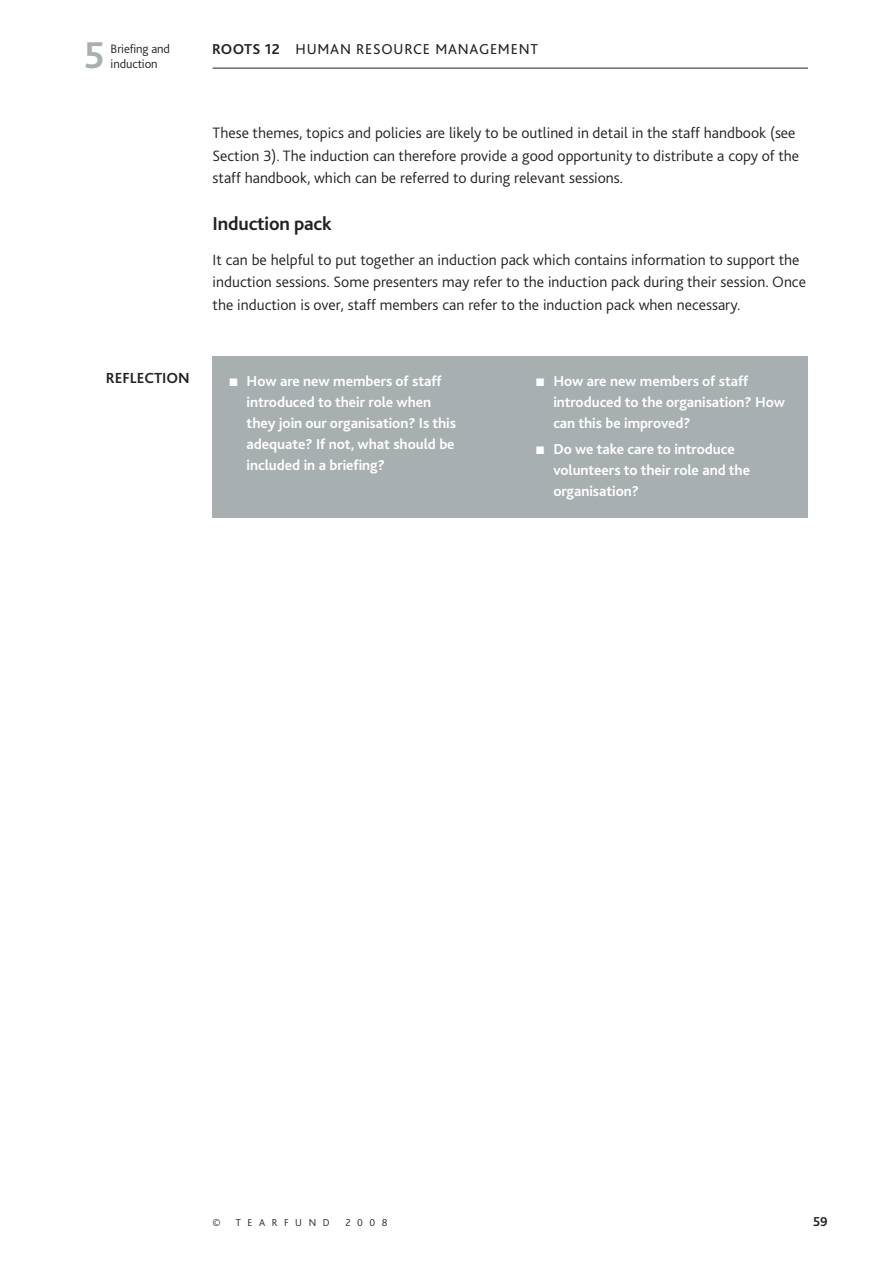
<style>
.page{position:relative;width:893px;height:1263px;background:#fff}
.page>*{position:absolute;margin:0;border:0;box-sizing:border-box;transform-origin:0 0}
.t1{font:700 39px "Bliss 2";color:#a8afb0}
.t2{font:700 19.5px "Bliss 2";letter-spacing:-.01em;color:#20231e}
.t3{font:300 15.75px/22.5px "Bliss 2";color:#20231e}
.t4{font:700 15.3px "Bliss 2";color:#20231e}
.t5{font:700 15px/21px "Bliss 2";letter-spacing:-.005em;color:#fff}
.t6{font:15px "Bliss 2";letter-spacing:.05em;color:#20231e}
.t7{font:700 13.5px "Bliss 2";color:#20231e}
.t8{font:300 12.75px "Bliss 2";letter-spacing:-.01em;color:#20231e}
.t9{font:300 10.5px "Bliss 2";letter-spacing:.625em;color:#20231e}
.s1{font-weight:700}
</style>
<div class="page">
<hr style="left:213px;top:68px;width:595px;height:1px;background:#20231e">
<div style="left:213px;top:357px;width:595px;height:161px;background:#a8afb0"></div>
<h1 class="t1" style="left:84px;top:40px;width:22px">5</h1>
<p class="t8" style="left:111px;top:44px;width:61px">Briefing and</p>
<p class="t6" style="left:212px;top:43px;width:327px"><span class="s1">ROOTS 12</span> HUMAN RESOURCE MANAGEMENT</p>
<p class="t8" style="left:111px;top:59px;width:48px">induction</p>
<p class="t3" style="left:213px;top:123px;width:588px">These themes, topics and policies are likely to be outlined in detail in the staff handbook (see<br>Section 3). The induction can therefore provide a good opportunity to distribute a copy of the staff handbook, which can be referred to during relevant sessions.</p>
<p class="t2" style="left:213px;top:216px;width:121px">Induction pack</p>
<p class="t3" style="left:213px;top:250px;width:595px">It can be helpful to put together an induction pack which contains information to support the induction sessions. Some presenters may refer to the induction pack during their session. Once the induction is over, staff members can refer to the induction pack when necessary.</p>
<p class="t4" style="left:106px;top:372px;width:85px">REFLECTION</p>
<p class="t5" style="left:247px;top:372px;width:211px;text-indent:-17px">■ How are new members of staff introduced to their role when they join our organisation? Is this adequate? If not, what should be included in a briefing?</p>
<p class="t5" style="left:553px;top:372px;width:233px;text-indent:-17px">■ How are new members of staff introduced to the organisation? How can this be improved?</p>
<p class="t5" style="left:553px;top:440px;width:198px;text-indent:-17px">■ Do we take care to introduce volunteers to their role and the organisation?</p>
<p class="t9" style="left:213px;top:1218px;width:10px">©</p>
<p class="t9" style="left:236px;top:1218px;width:95px">TEARFUND</p>
<p class="t9" style="left:345px;top:1218px;width:44px">2008</p>
<p class="t7" style="left:813px;top:1216px;width:16px">59</p>
</div>
